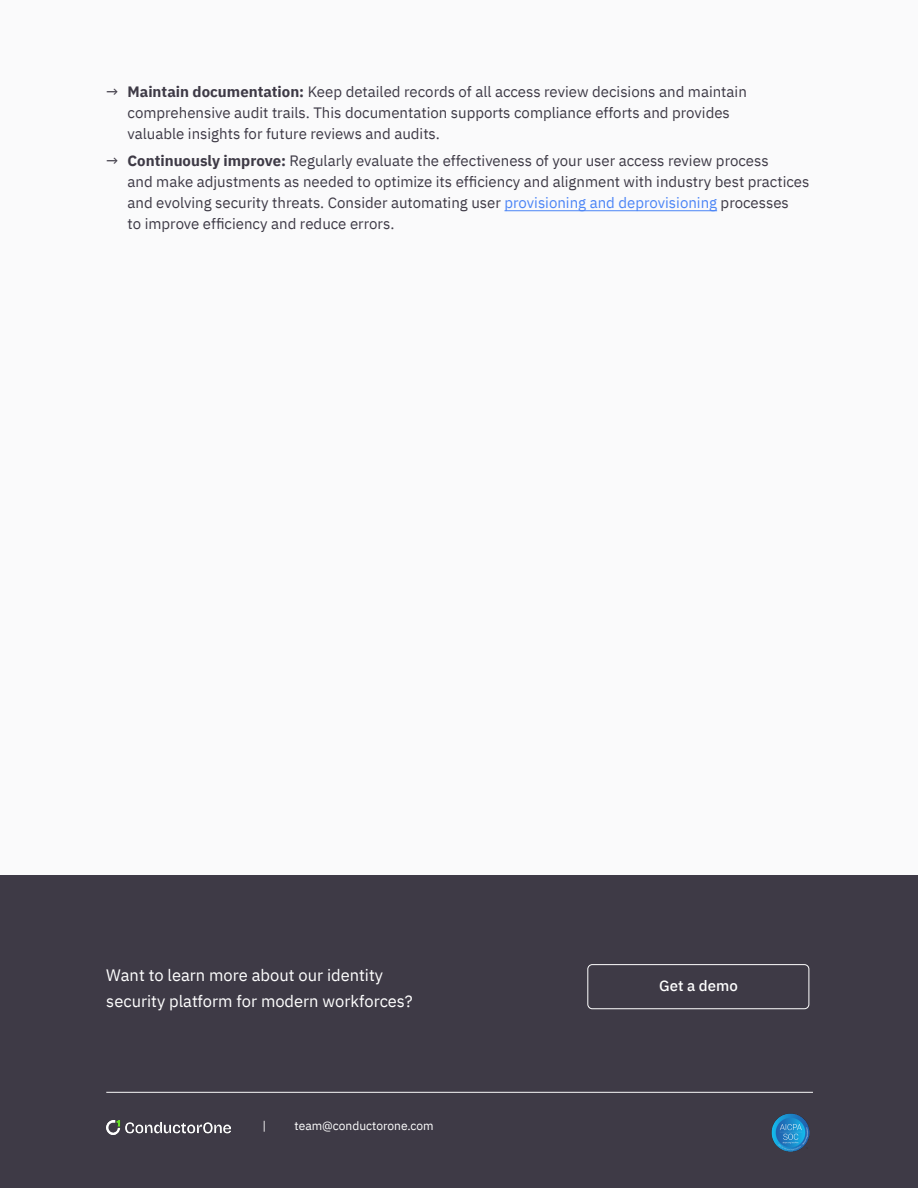
<style>
.page{position:relative;width:918px;height:1188px;background:#fafafb}
.page>*{position:absolute;margin:0;border:0;box-sizing:border-box;transform-origin:0 0}
.t1{font:16.5px/25.5px "IBM Plex Sans";color:#fff}
.t2{font:15px/21px "IBM Plex Sans";color:#3e3a46}
.t3{font:500 15px "IBM Plex Sans";color:#fff}
.t4{font:12px "IBM Plex Sans";color:#fff}
.s1{font-weight:700}
.s2{color:#4c85f6}
</style>
<div class="page">
<hr style="left:504px;top:210px;width:213px;height:1px;background:#4c85f6">
<div style="left:0;top:876px;width:918px;height:312px;background:#3e3a46"></div>
<div style="left:587px;top:964px;width:222px;height:45px;border:1px solid #fff;border-radius:4px"></div>
<img style="left:106px;top:1120px;width:124px;height:14px">
<img style="left:771px;top:1114px;width:38px;height:37px">
<hr style="left:106px;top:1092px;width:707px;height:1px;background:#fafafb">
<p class="t2" style="left:128px;top:80px;width:621px;text-indent:-21px">→ <span class="s1">Maintain documentation:</span> Keep detailed records of all access review decisions and maintain comprehensive audit trails. This documentation supports compliance efforts and provides valuable insights for future reviews and audits.</p>
<p class="t2" style="left:128px;top:149px;width:683px;text-indent:-21px">→ <span class="s1">Continuously improve:</span> Regularly evaluate the effectiveness of your user access review process<br>and make adjustments as needed to optimize its efficiency and alignment with industry best practices and evolving security threats. Consider automating user <span class="s2">provisioning and deprovisioning</span> processes<br>to improve efficiency and reduce errors.</p>
<p class="t1" style="left:106px;top:961px;width:308px">Want to learn more about our identity security platform for modern workforces?</p>
<p class="t4" style="left:263px;top:1117px;width:5px">|</p>
<p class="t4" style="left:295px;top:1117px;width:141px">team@conductorone.com</p>
<p class="t3" style="left:659px;top:974px;width:80px">Get a demo</p>
</div>
